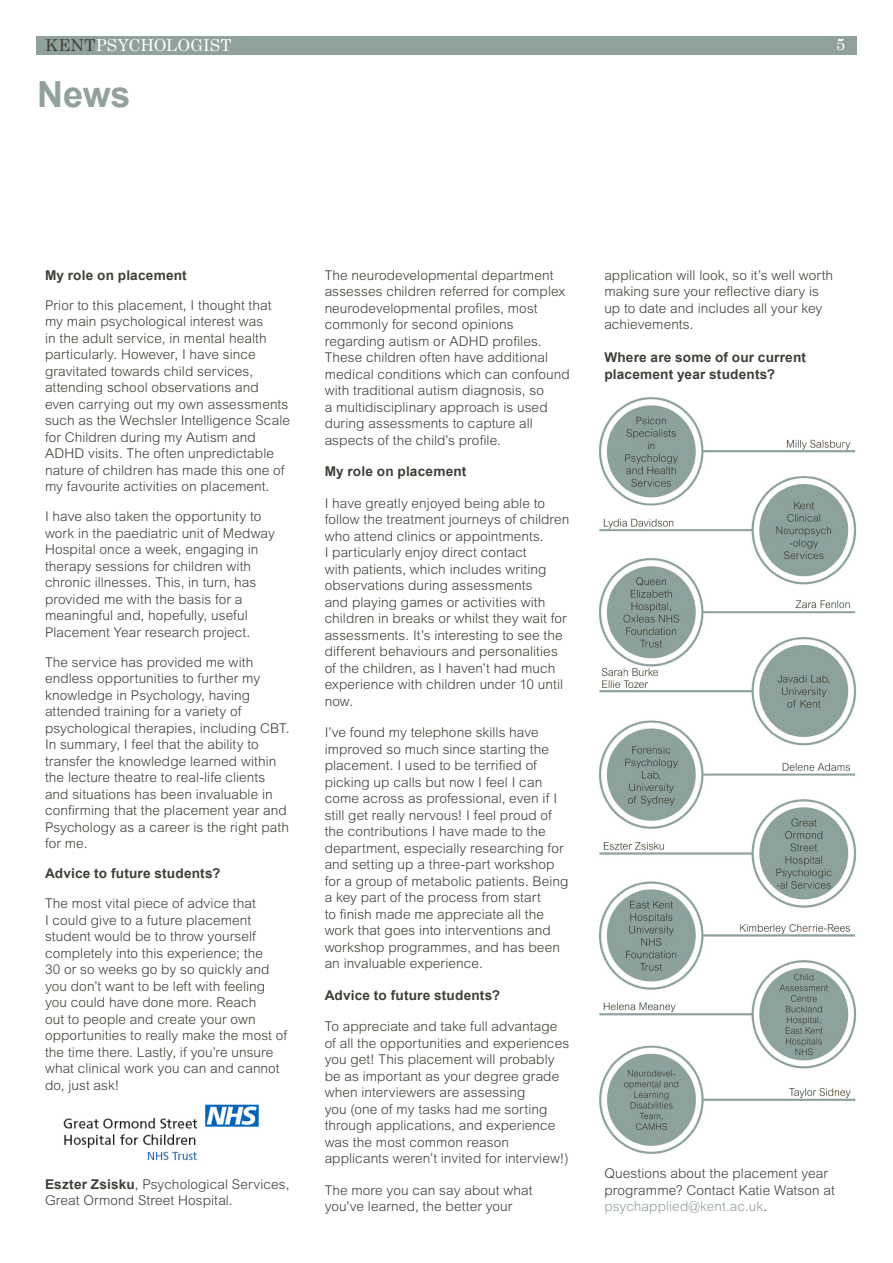
<style>
.page{position:relative;width:893px;height:1263px;background:#fff}
.page>*{position:absolute;margin:0;border:0;box-sizing:border-box;transform-origin:0 0}
.Indented_Basic_Parag{font:700 36px "Arial";color:#91a19c}
.t1{font:16.5px "Century Schoolbook";letter-spacing:.01em;color:#fff}
.t2{font:300 13.5px/16.5px "Arial MT Std";letter-spacing:.005em;color:#3f3f38}
.t3{font:700 13.5px/16.5px "Arial";letter-spacing:.015em;color:#3f3f38}
.s1{color:#3f3f38}
.s2{color:#91a19c}
.s3{font-family:"Arial";font-weight:700}
</style>
<div class="page">
<div style="left:36px;top:36px;width:821px;height:18px;background:#91a19c"></div>
<img style="left:63px;top:1104px;width:196px;height:57px">
<img style="left:599px;top:398px;width:258px;height:756px">
<p class="t1" style="left:45px;top:31px;width:188px"><span class="s1">KENT</span>PSYCHOLOGIST</p>
<p class="t1" style="left:836px;top:31px;width:22px">5 <span class="s2">.</span></p>
<p class="Indented_Basic_Parag" style="left:37px;top:69px;width:95px">News</p>
<p class="t3" style="left:45px;top:267px;width:143px">My role on placement</p>
<p class="t2" style="left:45px;top:297px;width:246px">Prior to this placement, I thought that my main psychological interest was<br>in the adult service, in mental health particularly. However, I have since gravitated towards child services, attending school observations and even carrying out my own assessments such as the Wechsler Intelligence Scale for Children during my Autism and ADHD visits. The often unpredictable nature of children has made this one of my favourite activities on placement.</p>
<p class="t2" style="left:45px;top:508px;width:231px">I have also taken the opportunity to work in the paediatric unit of Medway Hospital once a week, engaging in therapy sessions for children with chronic illnesses. This, in turn, has provided me with the basis for a meaningful and, hopefully, useful Placement Year research project.</p>
<p class="t2" style="left:45px;top:654px;width:246px">The service has provided me with endless opportunities to further my knowledge in Psychology, having attended training for a variety of psychological therapies, including CBT.<br>In summary, I feel that the ability to transfer the knowledge learned within the lecture theatre to real-life clients and situations has been invaluable in confirming that the placement year and Psychology as a career is the right path for me.</p>
<p class="t3" style="left:45px;top:865px;width:177px">Advice to future students?</p>
<p class="t2" style="left:45px;top:895px;width:244px">The most vital piece of advice that<br>I could give to a future placement student would be to throw yourself completely into this experience; the<br>30 or so weeks go by so quickly and you don’t want to be left with feeling you could have done more. Reach<br>out to people and create your own opportunities to really make the most of the time there. Lastly, if you’re unsure what clinical work you can and cannot do, just ask!</p>
<p class="t2" style="left:45px;top:1176px;width:246px"><span class="s3">Eszter Zsisku</span>, Psychological Services,<br>Great Ormond Street Hospital.</p>
<p class="t2" style="left:325px;top:267px;width:247px">The neurodevelopmental department assesses children referred for complex neurodevelopmental profiles, most commonly for second opinions regarding autism or ADHD profiles.<br>These children often have additional medical conditions which can confound with traditional autism diagnosis, so<br>a multidisciplinary approach is used during assessments to capture all aspects of the child’s profile.</p>
<p class="t3" style="left:325px;top:463px;width:143px">My role on placement</p>
<p class="t2" style="left:325px;top:495px;width:246px">I have greatly enjoyed being able to follow the treatment journeys of children who attend clinics or appointments.<br>I particularly enjoy direct contact<br>with patients, which includes writing observations during assessments<br>and playing games or activities with children in breaks or whilst they wait for assessments. It’s interesting to see the different behaviours and personalities of the children, as I haven’t had much experience with children under 10 until now.</p>
<p class="t2" style="left:325px;top:724px;width:245px">I’ve found my telephone skills have improved so much since starting the placement. I used to be terrified of picking up calls but now I feel I can come across as professional, even if I still get really nervous! I feel proud of the contributions I have made to the department, especially researching for and setting up a three-part workshop for a group of metabolic patients. Being a key part of the process from start<br>to finish made me appreciate all the work that goes into interventions and workshop programmes, and has been an invaluable experience.</p>
<p class="t3" style="left:325px;top:987px;width:177px">Advice to future students?</p>
<p class="t2" style="left:325px;top:1018px;width:246px">To appreciate and take full advantage of all the opportunities and experiences you get! This placement will probably be as important as your degree grade when interviewers are assessing<br>you (one of my tasks had me sorting through applications, and experience was the most common reason applicants weren’t invited for interview!)</p>
<p class="t2" style="left:325px;top:1182px;width:209px">The more you can say about what you’ve learned, the better your</p>
<p class="t2" style="left:604px;top:267px;width:230px">application will look, so it’s well worth making sure your reflective diary is up to date and includes all your key achievements.</p>
<p class="t3" style="left:604px;top:349px;width:203px">Where are some of our current placement year students?</p>
<p class="t2" style="left:604px;top:1165px;width:232px">Questions about the placement year programme? Contact Katie Watson at <span class="s2">psychapplied@kent.ac.uk</span>.</p>
</div>
